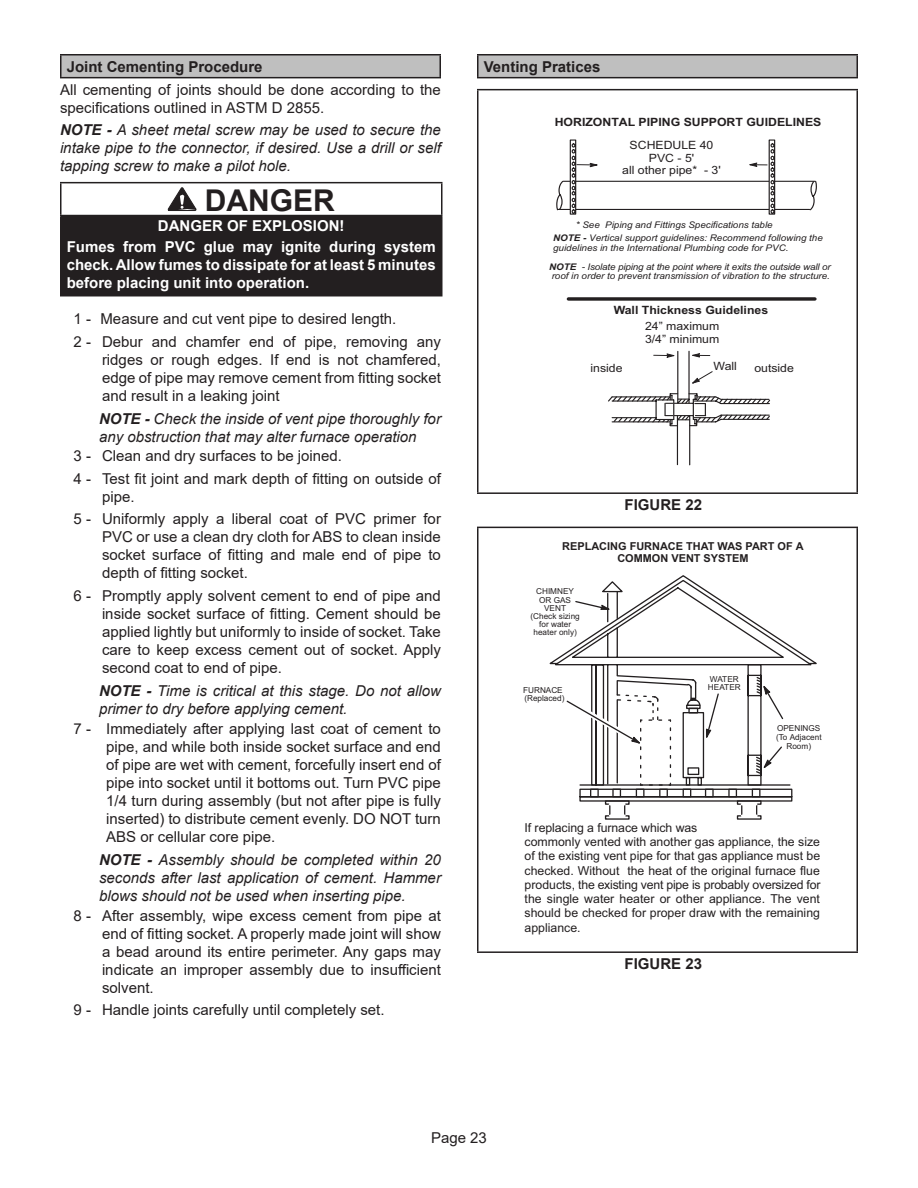
<style>
.page{position:relative;width:918px;height:1188px;background:#fff}
.page>*{position:absolute;margin:0;border:0;box-sizing:border-box;transform-origin:0 0}
.WARNING_20pt{font:700 30px "Arial";color:#231f20}
.paragraph{font:15px/18px "Arial";color:#231f20;text-align:justify}
.NoteList{font:italic 15px/18px "Arial";color:#231f20}
.paragraph_NOTE_italic{font:italic 15px/18px "Arial";color:#231f20;text-align:justify}
.White_10pt{font:700 15px/18px "Arial";color:#fff;text-align:justify}
.paragraph_bold_TOC{font:700 15px "Arial";color:#231f20}
.Left_Graphic{font:700 15px "Arial";color:#fff}
.t1{font:12.3px/14.2px "Arial";color:#231f20}
.t2{font:11.4px/12.6px "Arial";color:#231f20;text-align:center;scale:1.08 1}
.t3{font:700 11.4px "Arial";color:#231f20;scale:1.08 1}
.t4{font:700 10.95px/12px "Arial";color:#231f20;text-align:center}
.t5{font:italic 9.15px/8.6px "Arial";color:#231f20;scale:1.08 1}
.t6{font:8.25px/8.1px "Arial";color:#231f20;text-align:center}
.s1{font-weight:700}
</style>
<div class="page">
<div style="left:61px;top:55px;width:379px;height:23px;background:#bfbfbf"></div>
<hr style="left:60px;top:54px;width:381px;height:2px;background:#231f20">
<hr style="left:60px;top:56px;width:2px;height:21px;background:#231f20">
<svg style="left:440px;top:56px;width:1px;height:21px"></svg>
<hr style="left:60px;top:77px;width:381px;height:1px;background:#231f20">
<div style="left:61px;top:216px;width:381px;height:80px;background:#231f20"></div>
<hr style="left:60px;top:182px;width:382px;height:1px;background:#231f20">
<hr style="left:60px;top:183px;width:2px;height:32px;background:#231f20">
<hr style="left:441px;top:183px;width:1px;height:32px;background:#231f20">
<hr style="left:60px;top:215px;width:382px;height:1px;background:#231f20">
<hr style="left:60px;top:216px;width:2px;height:79px;background:#231f20">
<hr style="left:60px;top:295px;width:382px;height:1px;background:#231f20">
<svg style="left:167px;top:187px;width:30px;height:24px"></svg>
<div style="left:478px;top:55px;width:379px;height:23px;background:#bfbfbf"></div>
<hr style="left:477px;top:54px;width:381px;height:2px;background:#231f20">
<svg style="left:477px;top:56px;width:1px;height:21px"></svg>
<hr style="left:856px;top:56px;width:2px;height:21px;background:#231f20">
<hr style="left:477px;top:77px;width:381px;height:1px;background:#231f20">
<hr style="left:477px;top:89px;width:381px;height:1px;background:#231f20">
<hr style="left:477px;top:90px;width:1px;height:402px;background:#231f20">
<hr style="left:856px;top:90px;width:2px;height:402px;background:#231f20">
<hr style="left:477px;top:492px;width:381px;height:2px;background:#231f20">
<hr style="left:564px;top:181px;width:251px;height:1px;background:#231f20">
<hr style="left:558px;top:209px;width:252px;height:1px;background:#231f20">
<svg style="left:556px;top:139px;width:220px;height:76px"></svg>
<svg style="left:809px;top:180px;width:8px;height:31px"></svg>
<svg style="left:608px;top:350px;width:163px;height:115px"></svg>
<svg style="left:569px;top:297px;width:246px;height:4px"></svg>
<hr style="left:477px;top:527px;width:381px;height:1px;background:#231f20">
<hr style="left:477px;top:528px;width:1px;height:423px;background:#231f20">
<hr style="left:856px;top:528px;width:2px;height:423px;background:#231f20">
<hr style="left:477px;top:951px;width:381px;height:2px;background:#231f20">
<svg style="left:549px;top:575px;width:268px;height:245px"></svg>
<p class="paragraph_bold_TOC" style="left:67px;top:56px;width:197px">Joint Cementing Procedure</p>
<p class="paragraph" style="left:60px;top:81px;width:382px">All cementing of joints should be done according to the specifications outlined in ASTM D 2855.</p>
<p class="paragraph_NOTE_italic" style="left:60px;top:121px;width:382px"><span class="s1">NOTE -</span> A sheet metal screw may be used to secure the intake pipe to the connector, if desired. Use a drill or self tapping screw to make a pilot hole.</p>
<p class="WARNING_20pt" style="left:205px;top:179px;width:131px">DANGER</p>
<p class="Left_Graphic" style="left:158px;top:215px;width:188px">DANGER OF EXPLOSION!</p>
<p class="White_10pt" style="left:67px;top:238px;width:371px">Fumes from PVC glue may ignite during system check. Allow fumes to dissipate for at least 5 minutes before placing unit into operation.</p>
<p class="paragraph" style="left:74px;top:310px;width:324px">1 - Measure and cut vent pipe to desired length.</p>
<p class="paragraph" style="left:102px;top:332px;width:340px;text-indent:-28px">2 - Debur and chamfer end of pipe, removing any ridges or rough edges. If end is not chamfered, edge of pipe may remove cement from fitting socket and result in a leaking joint</p>
<p class="NoteList" style="left:99px;top:410px;width:343px"><span class="s1">NOTE -</span> Check the inside of vent pipe thoroughly for any obstruction that may alter furnace operation</p>
<p class="paragraph" style="left:74px;top:447px;width:270px">3 - Clean and dry surfaces to be joined.</p>
<p class="paragraph" style="left:102px;top:470px;width:340px;text-indent:-28px">4 - Test fit joint and mark depth of fitting on outside of pipe.</p>
<p class="paragraph" style="left:102px;top:510px;width:340px;text-indent:-28px">5 - Uniformly apply a liberal coat of PVC primer for PVC or use a clean dry cloth for ABS to clean inside socket surface of fitting and male end of pipe to depth of fitting socket.</p>
<p class="paragraph" style="left:102px;top:587px;width:340px;text-indent:-28px">6 - Promptly apply solvent cement to end of pipe and inside socket surface of fitting. Cement should be applied lightly but uniformly to inside of socket. Take care to keep excess cement out of socket. Apply second coat to end of pipe.</p>
<p class="NoteList" style="left:99px;top:682px;width:343px"><span class="s1">NOTE -</span> Time is critical at this stage. Do not allow primer to dry before applying cement.</p>
<p class="paragraph" style="left:106px;top:720px;width:336px;text-indent:-33px">7 - Immediately after applying last coat of cement to pipe, and while both inside socket surface and end of pipe are wet with cement, forcefully insert end of pipe into socket until it bottoms out. Turn PVC pipe 1/4 turn during assembly (but not after pipe is fully inserted) to distribute cement evenly. DO NOT turn ABS or cellular core pipe.</p>
<p class="NoteList" style="left:99px;top:851px;width:343px;text-align:justify"><span class="s1">NOTE -</span> Assembly should be completed within 20 seconds after last application of cement. Hammer blows should not be used when inserting pipe.</p>
<p class="paragraph" style="left:102px;top:906px;width:340px;text-indent:-28px">8 - After assembly, wipe excess cement from pipe at end of fitting socket. A properly made joint will show a bead around its entire perimeter. Any gaps may indicate an improper assembly due to insufficient solvent.</p>
<p class="paragraph" style="left:74px;top:1001px;width:313px">9 - Handle joints carefully until completely set.</p>
<p class="paragraph_bold_TOC" style="left:484px;top:56px;width:118px">Venting Pratices</p>
<p class="t3" style="left:555px;top:114px;width:249px">HORIZONTAL PIPING SUPPORT GUIDELINES</p>
<p class="t2" style="left:622px;top:139px;width:93px">SCHEDULE 40<br>PVC - 5'<br>all other pipe* - 3'</p>
<p class="t5" style="left:576px;top:221px;width:184px">* See Piping and Fittings Specifications table</p>
<p class="t5" style="left:553px;top:232px;width:251px;line-height:10.9px"><span class="s1">NOTE -</span> Vertical support guidelines: Recommend following the guidelines in the International Plumbing code for PVC.</p>
<p class="t5" style="left:549px;top:263px;width:262px"><span class="s1">NOTE</span> - Isolate piping at the point where it exits the outside wall or roof in order to prevent transmission of vibration to the structure.</p>
<p class="t3" style="left:614px;top:302px;width:144px">Wall Thickness Guidelines</p>
<p class="t2" style="left:645px;top:320px;width:70px;text-align:left">24” maximum<br>3/4” minimum</p>
<p class="t2" style="left:591px;top:361px;width:31px">inside</p>
<p class="t2" style="left:714px;top:360px;width:23px">Wall</p>
<p class="t2" style="left:754px;top:361px;width:38px">outside</p>
<p class="paragraph_bold_TOC" style="left:625px;top:494px;width:79px">FIGURE 22</p>
<p class="t4" style="left:562px;top:541px;width:243px">REPLACING FURNACE THAT WAS PART OF A<br>COMMON VENT SYSTEM</p>
<p class="t6" style="left:531px;top:587px;width:51px">CHIMNEY<br>OR GAS<br>VENT (Check sizing for water heater only)</p>
<p class="t6" style="left:523px;top:686px;width:43px;text-align:left">FURNACE (Replaced)</p>
<p class="t6" style="left:708px;top:675px;width:34px;text-align:left">WATER<br>HEATER</p>
<p class="t6" style="left:776px;top:723px;width:47px;line-height:9px">OPENINGS (To Adjacent<br>Room)</p>
<p class="t1" style="left:525px;top:820px;width:297px">If replacing a furnace which was<br>commonly vented with another gas appliance, the size of the existing vent pipe for that gas appliance must be checked. Without the heat of the original furnace flue products, the existing vent pipe is probably oversized for the single water heater or other appliance. The vent should be checked for proper draw with the remaining appliance.</p>
<p class="paragraph_bold_TOC" style="left:625px;top:953px;width:79px">FIGURE 23</p>
<p class="paragraph" style="left:431px;top:1129px;width:57px">Page 23</p>
</div>
